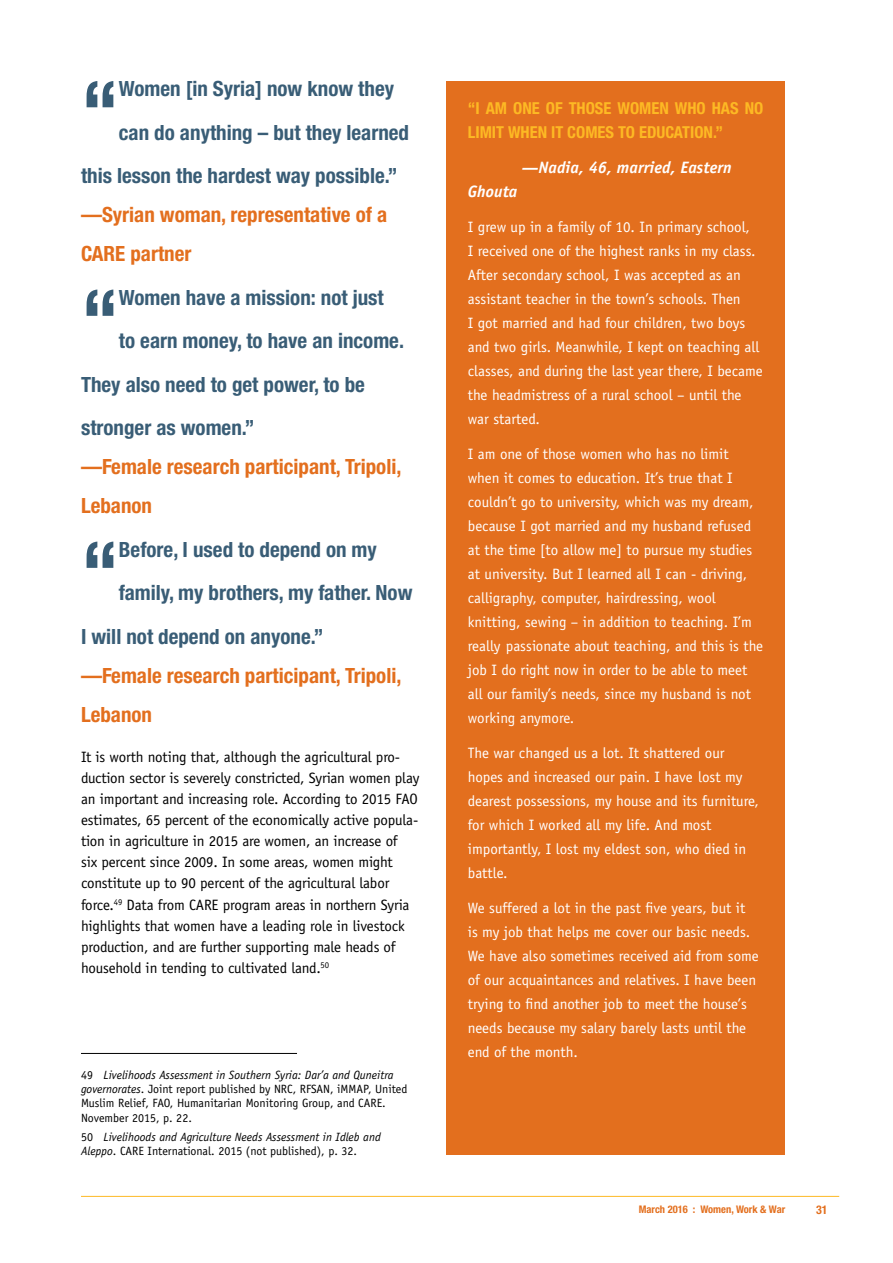
<style>
.page{position:relative;width:893px;height:1263px;background:#fff}
.page>*{position:absolute;margin:0;border:0;box-sizing:border-box;transform-origin:0 0}
.t1{font:700 condensed 81.9px "Helvetica Neue LT Std";color:#395d76}
.t2{font:700 condensed 21px "Helvetica Neue LT Std";color:#395d76}
.t3{font:700 condensed 21px/39px "Helvetica Neue LT Std";color:#e36f1e}
.t4{font:700 condensed 16.5px/24px "Helvetica Neue LT Std";color:#fdb924}
.t5{font:italic 700 16.5px "Officina Sans Std";color:#fff}
.t6{font:15px/24px "Officina Sans Std";color:#fff}
.t7{font:15px/21px "Officina Sans Std";letter-spacing:-.01em;color:#000}
.t8{font:12px/14.4px "Officina Sans Std";color:#000}
.t9{font:italic 12px/14.4px "Officina Sans Std";color:#000}
.t10{font:700 condensed 12px "Helvetica Neue LT Std";color:#e36f1e}
.t11{font:700 condensed 10.5px "Helvetica Neue LT Std";color:#e36f1e}
.s1{font-style:italic}
.s2{font-style:normal}
</style>
<div class="page">
<hr style="left:81px;top:1196px;width:758px;height:1px;background:#fdb924">
<div style="left:446px;top:81px;width:339px;height:1074px;background:#e36f1e"></div>
<hr style="left:81px;top:1053px;width:216px;height:1px;background:#000">
<h1 class="t1" style="left:81px;top:61px;width:39px">“</h1>
<h2 class="t2" style="left:119px;top:76px;width:277px">Women [in Syria] now know they</h2>
<h2 class="t2" style="left:119px;top:119px;width:292px">can do anything – but they learned</h2>
<h2 class="t2" style="left:81px;top:163px;width:318px">this lesson the hardest way possible.”</h2>
<h2 class="t3" style="left:81px;top:195px;width:308px">—Syrian woman, representative of a<br>CARE partner</h2>
<h1 class="t1" style="left:81px;top:269px;width:39px">“</h1>
<h2 class="t2" style="left:119px;top:284px;width:266px">Women have a mission: not just</h2>
<h2 class="t2" style="left:119px;top:328px;width:287px">to earn money, to have an income.</h2>
<h2 class="t2" style="left:81px;top:371px;width:285px">They also need to get power, to be</h2>
<h2 class="t2" style="left:81px;top:415px;width:175px">stronger as women.”</h2>
<h2 class="t3" style="left:81px;top:447px;width:322px">—Female research participant, Tripoli,<br>Lebanon</h2>
<h1 class="t1" style="left:81px;top:521px;width:39px">“</h1>
<h2 class="t2" style="left:119px;top:536px;width:259px">Before, I used to depend on my</h2>
<h2 class="t2" style="left:119px;top:580px;width:295px">family, my brothers, my father. Now</h2>
<h2 class="t2" style="left:81px;top:623px;width:244px">I will not depend on anyone.”</h2>
<h2 class="t3" style="left:81px;top:655px;width:322px">—Female research participant, Tripoli,<br>Lebanon</h2>
<p class="t7" style="left:81px;top:747px;width:340px">It is worth noting that, although the agricultural pro&shy;duction sector is severely constricted, Syrian women play an important and increasing role. According to 2015 FAO estimates, 65 percent of the economically active popula&shy;tion in agriculture in 2015 are women, an increase of<br>six percent since 2009. In some areas, women might constitute up to 90 percent of the agricultural labor force.<sup>49</sup> Data from CARE program areas in northern Syria highlights that women have a leading role in livestock production, and are further supporting male heads of household in tending to cultivated land.<sup>50</sup></p>
<p class="t8" style="left:81px;top:1067px;width:328px">49 <span class="s1">Livelihoods Assessment in Southern Syria: Dar’a and Quneitra governorates</span>. Joint report published by NRC, RFSAN, iMMAP, United Muslim Relief, FAO, Humanitarian Monitoring Group, and CARE.<br>November 2015, p. 22.</p>
<p class="t9" style="left:81px;top:1129px;width:301px"><span class="s2">50</span> Livelihoods and Agriculture Needs Assessment in Idleb and<br>Aleppo<span class="s2">. CARE International. 2015 (not published), p. 32.</span></p>
<p class="t4" style="left:468px;top:96px;width:297px">“I AM ONE OF THOSE WOMEN WHO HAS NO<br>LIMIT WHEN IT COMES TO EDUCATION.”</p>
<p class="t5" style="left:522px;top:158px;width:211px">—Nadia, 46, married, Eastern</p>
<p class="t5" style="left:468px;top:182px;width:51px">Ghouta</p>
<p class="t6" style="left:468px;top:215px;width:296px">I grew up in a family of 10. In primary school,<br>I received one of the highest ranks in my class.<br>After secondary school, I was accepted as an assistant teacher in the town’s schools. Then<br>I got married and had four children, two boys and two girls. Meanwhile, I kept on teaching all classes, and during the last year there, I became the headmistress of a rural school – until the war started.</p>
<p class="t6" style="left:468px;top:442px;width:297px">I am one of those women who has no limit when it comes to education. It’s true that I couldn’t go to university, which was my dream, because I got married and my husband refused at the time [to allow me] to pursue my studies at university. But I learned all I can - driving, calligraphy, computer, hairdressing, wool knitting, sewing – in addition to teaching. I’m really passionate about teaching, and this is the job I do right now in order to be able to meet all our family’s needs, since my husband is not working anymore.</p>
<p class="t6" style="left:468px;top:741px;width:293px">The war changed us a lot. It shattered our hopes and increased our pain. I have lost my dearest possessions, my house and its furniture, for which I worked all my life. And most importantly, I lost my eldest son, who died in battle.</p>
<p class="t6" style="left:468px;top:895px;width:292px">We suffered a lot in the past five years, but it is my job that helps me cover our basic needs.<br>We have also sometimes received aid from some of our acquaintances and relatives. I have been trying to find another job to meet the house’s needs because my salary barely lasts until the end of the month.</p>
<p class="t11" style="left:639px;top:1202px;width:148px">March 2016 : Women, Work &amp; War</p>
<p class="t10" style="left:816px;top:1202px;width:13px">31</p>
</div>
